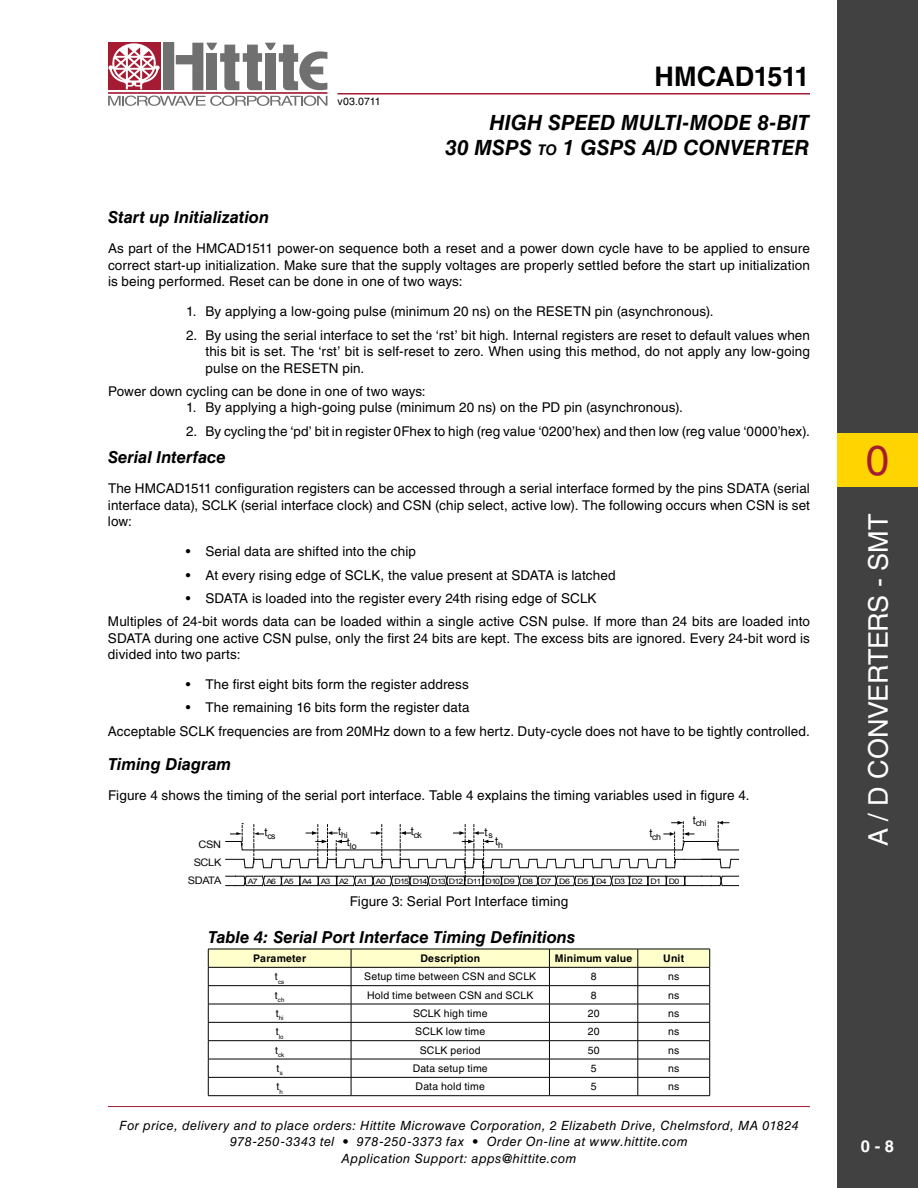
<style>
.page{position:relative;width:918px;height:1188px;background:#fff}
.page>*{position:absolute;margin:0;border:0;box-sizing:border-box;transform-origin:0 0}
.t1{font:42px "Helvetica LT Std";color:#a41b33}
.t2{font:27px "Helvetica LT Std";letter-spacing:-.015em;color:#fff}
.t3{font:700 27px "Helvetica LT Std";letter-spacing:-.02em;color:#000}
.t4{font:italic 700 21px/25.2px "Helvetica LT Std";color:#000;text-align:right}
.t5{font:italic 700 16.5px "Helvetica LT Std";color:#000}
.t6{font:700 16.5px "Helvetica LT Std";color:#fff}
.t7{font:13.5px/16.5px "Helvetica LT Std";letter-spacing:.01em;color:#000}
.t8{font:italic 12.75px/16.5px "Helvetica LT Std";letter-spacing:.035em;color:#000;text-align:center}
.t9{font:11.25px "Arial";color:#080605}
.t10{font:10.5px "Helvetica LT Std";letter-spacing:.015em;color:#000}
.t11{font:700 10.5px "Helvetica LT Std";letter-spacing:.015em;color:#000}
.t12{font:10.35px/17.9px "Arial";letter-spacing:-.05em;color:#080605;text-align:right;scale:1.06 1}
.t13{font:8.4px/11.2px "Arial";letter-spacing:-.06em;color:#080605;scale:1.05 1}
.t14{font:7.5px "Arial";letter-spacing:-.06em;color:#080605;scale:1.17 1}
.t15{font:6.15px "Helvetica LT Std";letter-spacing:.03em;color:#000}
.s1{font-size:14.7px}
</style>
<div class="page">
<hr style="left:108px;top:1106px;width:702px;height:1px;background:#a41b33">
<div style="left:837px;top:0;width:81px;height:1188px;background:#414141"></div>
<div style="left:837px;top:433px;width:81px;height:54px;background:#ffd400"></div>
<div style="left:163px;top:43px;width:11px;height:47px;background:#707071"></div>
<div style="left:108px;top:43px;width:52px;height:47px;background:#a41b33"></div>
<hr style="left:108px;top:92px;width:219px;height:2px;background:#a41b33">
<svg style="left:176px;top:43px;width:151px;height:47px"></svg>
<svg style="left:108px;top:96px;width:219px;height:10px"></svg>
<svg style="left:108px;top:43px;width:52px;height:46px"></svg>
<hr style="left:338px;top:93px;width:472px;height:1px;background:#a41b33">
<svg style="left:225px;top:821px;width:514px;height:65px"></svg>
<svg style="left:208px;top:949px;width:502px;height:146px"></svg>
<hr style="left:208px;top:1095px;width:143px;height:1px;background:#000">
<hr style="left:351px;top:1095px;width:198px;height:1px;background:#000">
<hr style="left:549px;top:1095px;width:89px;height:1px;background:#000">
<hr style="left:638px;top:1095px;width:72px;height:1px;background:#000">
<p class="t10" style="left:338px;top:95px;width:44px">v03.0711</p>
<h2 class="t3" style="left:655px;top:60px;width:157px">HMCAD1511</h2>
<h3 class="t4" style="left:445px;top:109px;width:366px">High Speed Multi-Mode 8-Bit<br>30 MSPS <span class="s1">to</span> 1 GSPS A/D Converter</h3>
<p class="t5" style="left:108px;top:207px;width:163px">Start up Initialization</p>
<p class="t7" style="left:108px;top:240px;width:703px;text-align:justify">As part of the HMCAD1511 power-on sequence both a reset and a power down cycle have to be applied to ensure correct start-up initialization. Make sure that the supply voltages are properly settled before the start up initialization is being performed. Reset can be done in one of two ways:</p>
<p class="t7" style="left:186px;top:303px;width:360px">1. By applying a low-going pulse (minimum 20 ns) on the RESETN</p>
<p class="t7" style="left:595px;top:303px;width:120px">pin (asynchronous).</p>
<p class="t7" style="left:205px;top:327px;width:606px;text-align:justify;text-indent:-19px">2. By using the serial interface to set the ‘rst’ bit high. Internal registers are reset to default values when this bit is set. The ‘rst’ bit is self-reset to zero. When using this method, do not apply any low-going pulse on the RESETN</p>
<p class="t7" style="left:108px;top:356px;width:319px;line-height:23.2px;text-indent:234px">pin.<br>Power down cycling can be done in one of two ways:</p>
<p class="t7" style="left:186px;top:399px;width:498px">1. By applying a high-going pulse (minimum 20 ns) on the PD pin (asynchronous).</p>
<p class="t7" style="left:186px;top:423px;width:625px">2. By cycling the ‘pd’ bit in register 0Fhex to high (reg value ‘0200’hex) and then low (reg value ‘0000’hex).</p>
<p class="t5" style="left:108px;top:447px;width:119px">Serial Interface</p>
<p class="t7" style="left:108px;top:480px;width:704px;text-align:justify">The HMCAD1511 configuration registers can be accessed through a serial interface formed by the pins SDATA (serial interface data), SCLK (serial interface clock) and CSN (chip select, active low). The following occurs when CSN is set low:</p>
<p class="t7" style="left:186px;top:543px;width:231px">• Serial data are shifted into the chip</p>
<p class="t7" style="left:186px;top:567px;width:431px">• At every rising edge of SCLK, the value present at SDATA is latched</p>
<p class="t7" style="left:108px;top:586px;width:704px;line-height:23.2px;text-indent:78px">• SDATA is loaded into the register every 24th rising edge of SCLK<br>Multiples of 24-bit words data can be loaded within a single active CSN pulse. If more than 24 bits are loaded into</p>
<p class="t7" style="left:108px;top:630px;width:703px">SDATA during one active CSN pulse, only the first 24 bits are kept. The excess bits are ignored. Every 24-bit word is divided into two parts:</p>
<p class="t7" style="left:186px;top:676px;width:285px">• The first eight bits form the register address</p>
<p class="t7" style="left:108px;top:696px;width:703px;line-height:23.2px;text-indent:78px">• The remaining 16 bits form the register data<br>Acceptable SCLK frequencies are from 20MHz down to a few hertz. Duty-cycle does not have to be tightly controlled.</p>
<p class="t5" style="left:108px;top:754px;width:125px">Timing Diagram</p>
<p class="t7" style="left:108px;top:787px;width:643px">Figure 4 shows the timing of the serial port interface. Table 4 explains the timing variables used in figure 4.</p>
<p class="t12" style="left:188px;top:836px;width:33px">CSN<br>SCLK<br>SDATA</p>
<p class="t13" style="left:693px;top:817px;width:14px"><sup>t</sup>chi</p>
<p class="t13" style="left:347px;top:829px;width:11px;text-indent:-9px"><sup>t</sup>hi <sup>t</sup>lo</p>
<p class="t13" style="left:411px;top:829px;width:12px"><sup>t</sup>ck</p>
<p class="t13" style="left:649px;top:831px;width:13px"><sup>t</sup>ch</p>
<p class="t14" style="left:248px;top:876px;width:370px">A7 A6 A5 A4 A3 A2 A1 A0 D15 D14 D13 D12 D11 D10 D9 D8 D7 D6 D5 D4 D3 D2 D1 D0</p>
<p class="t7" style="left:350px;top:893px;width:220px">Figure 3: Serial Port Interface timing</p>
<p class="t5" style="left:208px;top:927px;width:368px">Table 4: Serial Port Interface Timing Definitions</p>
<p class="t11" style="left:253px;top:952px;width:54px">Parameter</p>
<p class="t11" style="left:420px;top:952px;width:61px">Description</p>
<p class="t11" style="left:555px;top:952px;width:79px">Minimum value</p>
<p class="t11" style="left:663px;top:952px;width:22px">Unit</p>
<p class="t15" style="left:275px;top:978px;width:11px"><sup>t</sup>cs</p>
<p class="t10" style="left:364px;top:970px;width:174px">Setup time between CSN and SCLK</p>
<p class="t10" style="left:591px;top:970px;width:7px">8</p>
<p class="t10" style="left:668px;top:970px;width:13px">ns</p>
<p class="t15" style="left:275px;top:996px;width:11px"><sup>t</sup>ch</p>
<p class="t10" style="left:367px;top:989px;width:168px">Hold time between CSN and SCLK</p>
<p class="t10" style="left:591px;top:989px;width:7px">8</p>
<p class="t10" style="left:668px;top:989px;width:13px">ns</p>
<p class="t15" style="left:276px;top:1015px;width:9px"><sup>t</sup>hi</p>
<p class="t10" style="left:413px;top:1007px;width:76px">SCLK high time</p>
<p class="t10" style="left:588px;top:1007px;width:13px">20</p>
<p class="t10" style="left:668px;top:1007px;width:13px">ns</p>
<p class="t15" style="left:276px;top:1033px;width:10px"><sup>t</sup>lo</p>
<p class="t10" style="left:415px;top:1026px;width:72px">SCLK low time</p>
<p class="t10" style="left:588px;top:1026px;width:13px">20</p>
<p class="t10" style="left:668px;top:1026px;width:13px">ns</p>
<p class="t15" style="left:275px;top:1051px;width:11px"><sup>t</sup>ck</p>
<p class="t10" style="left:420px;top:1044px;width:62px">SCLK period</p>
<p class="t10" style="left:588px;top:1044px;width:13px">50</p>
<p class="t10" style="left:668px;top:1044px;width:13px">ns</p>
<p class="t10" style="left:277px;top:1062px;width:8px">t<sub>s</sub></p>
<p class="t10" style="left:413px;top:1062px;width:77px">Data setup time</p>
<p class="t10" style="left:591px;top:1062px;width:7px">5</p>
<p class="t10" style="left:668px;top:1062px;width:13px">ns</p>
<p class="t10" style="left:276px;top:1081px;width:8px">t<sub>h</sub></p>
<p class="t10" style="left:416px;top:1081px;width:71px">Data hold time</p>
<p class="t10" style="left:591px;top:1081px;width:7px">5</p>
<p class="t10" style="left:668px;top:1081px;width:13px">ns</p>
<p class="t13" style="left:264px;top:830px;width:12px"><sup>t</sup>cs</p>
<p class="t9" style="left:485px;top:825px;width:10px">t<sub>s</sub></p>
<p class="t9" style="left:495px;top:834px;width:9px">t<sub>h</sub></p>
<p class="t8" style="left:119px;top:1117px;width:681px">For price, delivery and to place orders: Hittite Microwave Corporation, 2 Elizabeth Drive, Chelmsford, MA 01824<br>978-250-3343 tel • 978-250-3373 fax • Order On-line at www.hittite.com<br>Application Support: apps@hittite.com</p>
<h1 class="t1" style="left:866px;top:436px;width:25px">0</h1>
<h2 class="t2" style="left:863px;top:846px;width:333px;rotate:-90deg">A / D Converters - SMT</h2>
<p class="t6" style="left:861px;top:1136px;width:35px">0 - 8</p>
</div>
